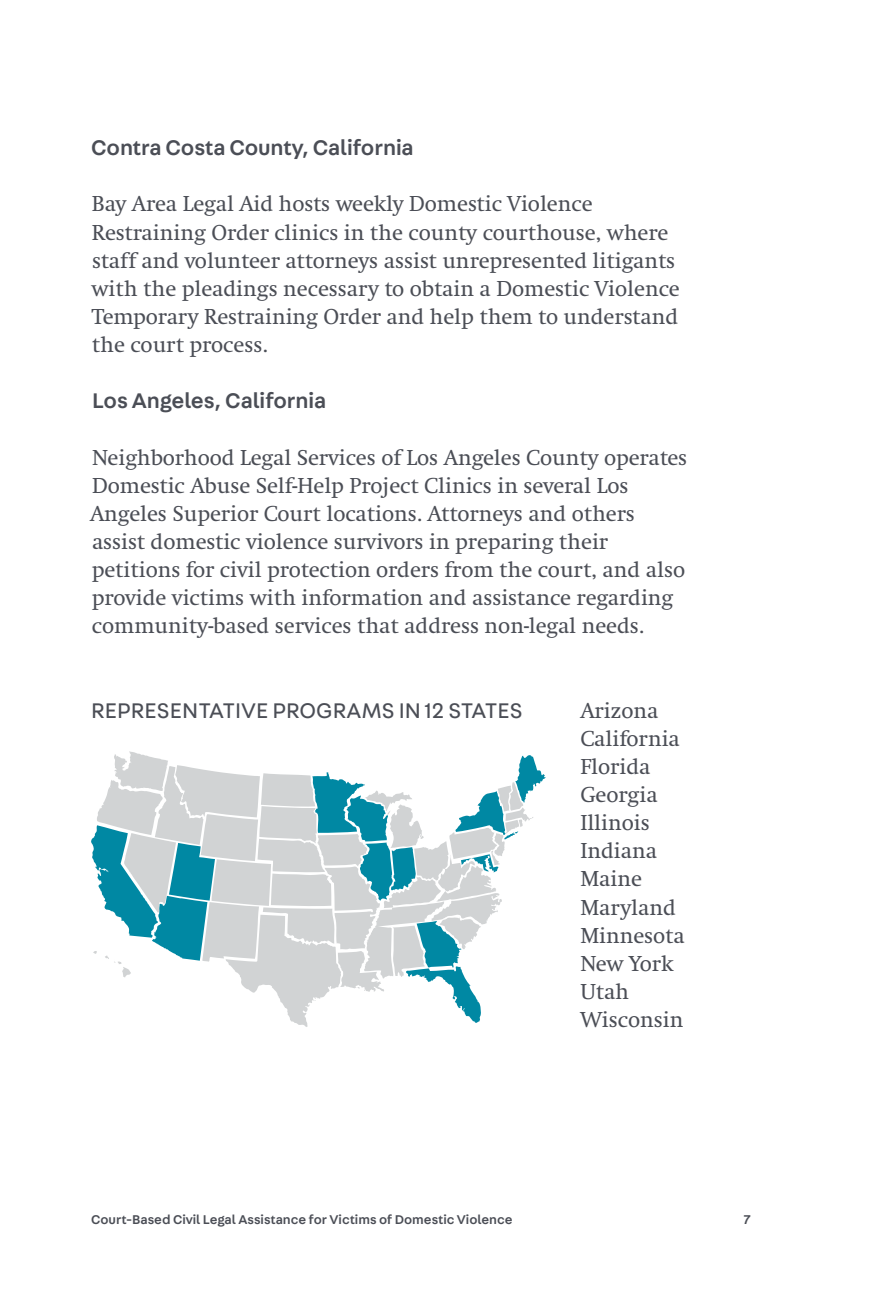
<style>
.page{position:relative;width:891px;height:1296px;background:#fff}
.page>*{position:absolute;margin:0;border:0;box-sizing:border-box;transform-origin:0 0}
.t1{font:22.5px/28.1px "Swift";letter-spacing:-.005em;color:#4b4e56}
.t2{font:500 22.5px "Fabriga";letter-spacing:-.005em;color:#4b4e56}
.t3{font:22.5px "Fabriga";color:#4b4e56}
.t4{font:500 13.5px "Fabriga";color:#4b4e56}
</style>
<div class="page">
<svg style="left:91px;top:751px;width:455px;height:276px"></svg>
<p class="t2" style="left:91px;top:133px;width:324px">Contra Costa County, California</p>
<p class="t1" style="left:92px;top:191px;width:590px">Bay Area Legal Aid hosts weekly Domestic Violence Restraining Order clinics in the county courthouse, where staff and volunteer attorneys assist unrepresented litigants with the pleadings necessary to obtain a Domestic Violence Temporary Restraining Order and help them to understand the court process.</p>
<p class="t2" style="left:92px;top:386px;width:236px">Los Angeles, California</p>
<p class="t1" style="left:90px;top:444px;width:599px">Neighborhood Legal Services of Los Angeles County operates Domestic Abuse Self-Help Project Clinics in several Los Angeles Superior Court locations. Attorneys and others assist domestic violence survivors in preparing their petitions for civil protection orders from the court, and also provide victims with information and assistance regarding community-based services that address non-legal needs.</p>
<p class="t3" style="left:91px;top:696px;width:433px">REPRESENTATIVE PROGRAMS IN 12 STATES</p>
<p class="t1" style="left:580px;top:697px;width:106px">Arizona<br>California<br>Florida<br>Georgia<br>Illinois<br>Indiana<br>Maine<br>Maryland<br>Minnesota<br>New York<br>Utah<br>Wisconsin</p>
<p class="t4" style="left:91px;top:1210px;width:423px">Court-Based Civil Legal Assistance for Victims of Domestic Violence</p>
<p class="t4" style="left:743px;top:1210px;width:9px">7</p>
</div>
